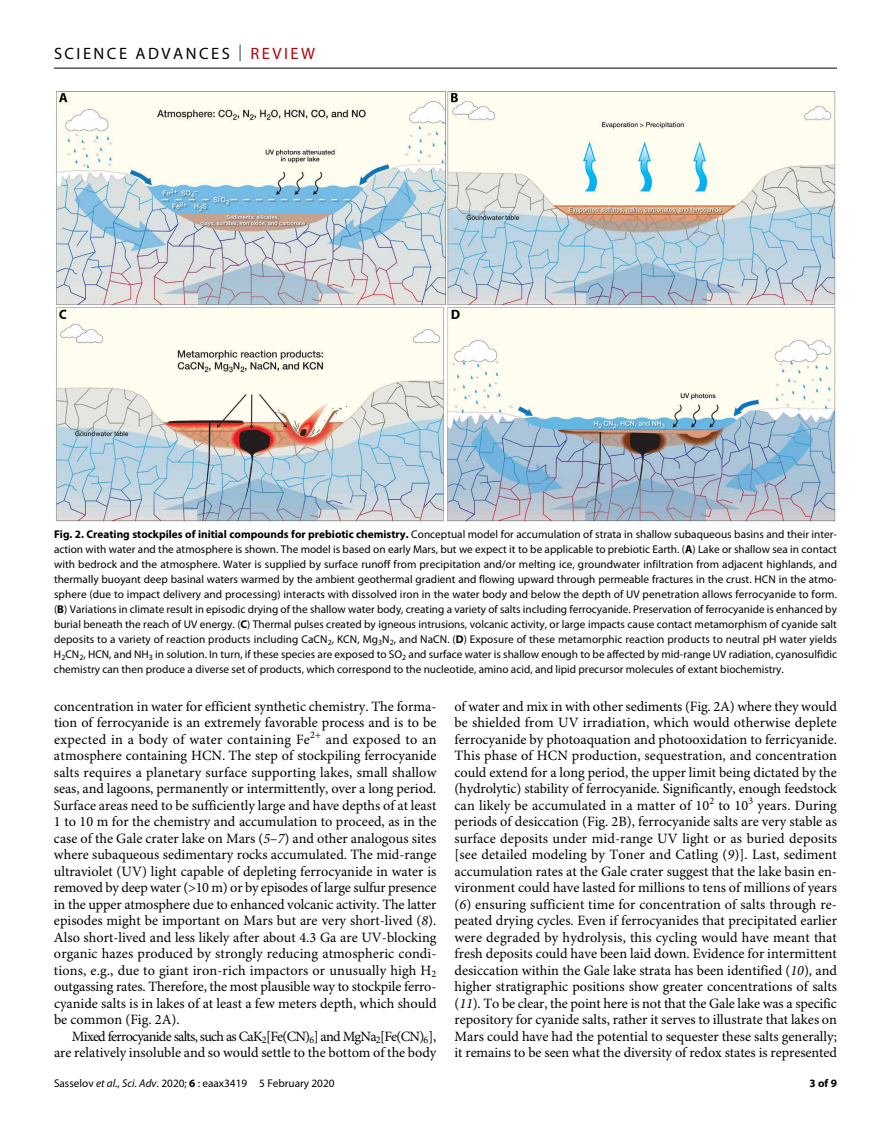
<style>
.page{position:relative;width:891px;height:1134px;background:#fff}
.page>*{position:absolute;margin:0;border:0;box-sizing:border-box;transform-origin:0 0}
.t1{font:16.5px "Myriad Pro";letter-spacing:.15em;color:#000}
.t2{font:14.25px/16.5px "Minion Pro";color:#000;text-align:justify}
.t3{font:11.25px/15px "Myriad Pro";color:#000;text-align:justify}
.t4{font:700 11.25px "Myriad Pro";color:#000}
.s1{font-weight:300}
.s2{color:#b10508}
.s3{font-weight:700}
.s4{font-style:italic}
</style>
<div class="page">
<hr style="left:54px;top:68px;width:783px;height:1px;background:#000">
<img style="left:55px;top:90px;width:781px;height:431px">
<p class="t1" style="left:54px;top:40px;width:262px">SCIENCE ADVANCES <span class="s1">|</span> <span class="s2">REVIEW</span></p>
<p class="t3" style="left:54px;top:527px;width:785px"><span class="s3">Fig. 2. Creating stockpiles of initial compounds for prebiotic chemistry.</span> Conceptual model for accumulation of strata in shallow subaqueous basins and their inter&shy;action with water and the atmosphere is shown. The model is based on early Mars, but we expect it to be applicable to prebiotic Earth. (<span class="s3">A</span>) Lake or shallow sea in contact with bedrock and the atmosphere. Water is supplied by surface runoff from precipitation and/or melting ice, groundwater infiltration from adjacent highlands, and thermally buoyant deep basinal waters warmed by the ambient geothermal gradient and flowing upward through permeable fractures in the crust. HCN in the atmo&shy;sphere (due to impact delivery and processing) interacts with dissolved iron in the water body and below the depth of UV penetration allows ferrocyanide to form. (<span class="s3">B</span>) Variations in climate result in episodic drying of the shallow water body, creating a variety of salts including ferrocyanide. Preservation of ferrocyanide is enhanced by burial beneath the reach of UV energy. (<span class="s3">C</span>) Thermal pulses created by igneous intrusions, volcanic activity, or large impacts cause contact metamorphism of cyanide salt deposits to a variety of reaction products including CaCN<sub>2</sub>, KCN, Mg<sub>3</sub>N<sub>2</sub>, and NaCN. (<span class="s3">D</span>) Exposure of these metamorphic reaction products to neutral pH water yields H<sub>2</sub>CN<sub>2</sub>, HCN, and NH<sub>3</sub> in solution. In turn, if these species are exposed to SO<sub>2</sub> and surface water is shallow enough to be affected by mid-range UV radiation, cyanosulfidic chemistry can then produce a diverse set of products, which correspond to the nucleotide, amino acid, and lipid precursor molecules of extant biochemistry.</p>
<p class="t2" style="left:54px;top:699px;width:384px">concentration in water for efficient synthetic chemistry. The forma&shy;tion of ferrocyanide is an extremely favorable process and is to be expected in a body of water containing Fe<sup>2+</sup> and exposed to an atmosphere containing HCN. The step of stockpiling ferrocyanide salts requires a planetary surface supporting lakes, small shallow seas, and lagoons, permanently or intermittently, over a long period.<br>Surface areas need to be sufficiently large and have depths of at least 1 to 10 m for the chemistry and accumulation to proceed, as in the case of the Gale crater lake on Mars (<span class="s4">5</span>–<span class="s4">7</span>) and other analogous sites where subaqueous sedimentary rocks accumulated. The mid-range ultraviolet (UV) light capable of depleting ferrocyanide in water is removed by deep water (&gt;10 m) or by episodes of large sulfur presence in the upper atmosphere due to enhanced volcanic activity. The latter episodes might be important on Mars but are very short-lived (<span class="s4">8</span>).<br>Also short-lived and less likely after about 4.3 Ga are UV-blocking organic hazes produced by strongly reducing atmospheric condi&shy;tions, e.g., due to giant iron-rich impactors or unusually high H<sub>2 </sub>outgassing rates. Therefore, the most plausible way to stockpile ferro&shy;cyanide salts is in lakes of at least a few meters depth, which should be common (Fig. 2A).</p>
<p class="t2" style="left:54px;top:1029px;width:384px;text-align:right">Mixed ferrocyanide salts, such as CaK<sub>2</sub>[Fe(CN)<sub>6</sub>] and MgNa<sub>2</sub>[Fe(CN)<sub>6</sub>], are relatively insoluble and so would settle to the bottom of the body</p>
<p class="t3" style="left:54px;top:1076px;width:282px">Sasselov <span class="s4">et al</span>., <span class="s4">Sci. Adv.</span> 2020; <span class="s3">6</span> : eaax3419 5 February 2020</p>
<p class="t2" style="left:454px;top:699px;width:384px">of water and mix in with other sediments (Fig. 2A) where they would be shielded from UV irradiation, which would otherwise deplete ferrocyanide by photoaquation and photooxidation to ferricyanide.<br>This phase of HCN production, sequestration, and concentration could extend for a long period, the upper limit being dictated by the (hydrolytic) stability of ferrocyanide. Significantly, enough feedstock can likely be accumulated in a matter of 10<sup>2</sup> to 10<sup>3</sup> years. During periods of desiccation (Fig. 2B), ferrocyanide salts are very stable as surface deposits under mid-range UV light or as buried deposits [see detailed modeling by Toner and Catling (<span class="s4">9</span>)]. Last, sediment accumulation rates at the Gale crater suggest that the lake basin en&shy;vironment could have lasted for millions to tens of millions of years (<span class="s4">6</span>) ensuring sufficient time for concentration of salts through re&shy;peated drying cycles. Even if ferrocyanides that precipitated earlier were degraded by hydrolysis, this cycling would have meant that fresh deposits could have been laid down. Evidence for intermittent desiccation within the Gale lake strata has been identified (<span class="s4">10</span>), and higher stratigraphic positions show greater concentrations of salts (<span class="s4">11</span>). To be clear, the point here is not that the Gale lake was a specific repository for cyanide salts, rather it serves to illustrate that lakes on Mars could have had the potential to sequester these salts generally; it remains to be seen what the diversity of redox states is represented</p>
<p class="t4" style="left:810px;top:1074px;width:29px">3 of 9</p>
</div>
